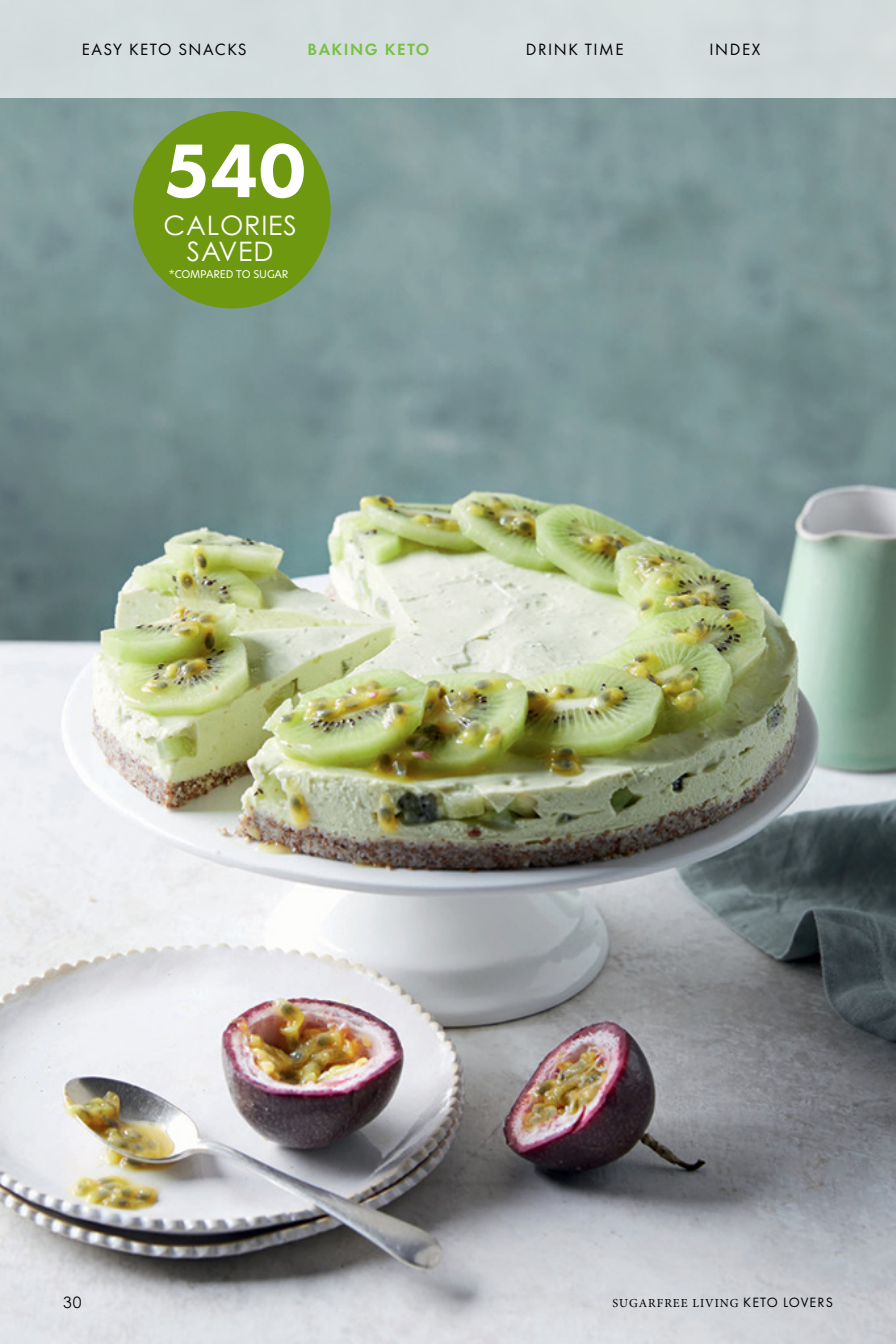
<style>
.page{position:relative;width:896px;height:1344px;background:#fff}
.page>*{position:absolute;margin:0;border:0;box-sizing:border-box;transform-origin:0 0}
.t1{font:800 78.75px "Futura PT";color:#fff}
.t2{font:26.78px "Century Gothic Pro";letter-spacing:.03em;color:#fff}
.t3{font:16.97px "Futura PT";letter-spacing:.09em;color:#000}
.t4{font:600 16.97px "Futura PT";letter-spacing:.09em;color:#79c044}
.t5{font:15.75px "Century Gothic";color:#000}
.t6{font:12.25px "Minion Pro";letter-spacing:.08em;color:#000}
.t7{font:10.5px "Hero New";letter-spacing:-.01em;color:#fff}
.s1{font-family:"Futura PT";font-size:14px}
</style>
<div class="page">
<img style="left:0;top:98px;width:896px;height:1246px">
<div style="left:0;top:0;width:896px;height:98px;background:#d4dcdd"></div>
<div style="left:133px;top:111px;width:198px;height:197px;background:#6e980f;border-radius:50%"></div>
<p class="t3" style="left:82px;top:39px;width:166px">EASY KETO SNACKS</p>
<p class="t4" style="left:308px;top:39px;width:123px">BAKING KETO</p>
<p class="t3" style="left:526px;top:39px;width:99px">DRINK TIME</p>
<p class="t3" style="left:710px;top:39px;width:52px">INDEX</p>
<p class="t1" style="left:163px;top:122px;width:144px">540</p>
<p class="t2" style="left:164px;top:209px;width:135px">CALORIES</p>
<p class="t2" style="left:187px;top:235px;width:88px">SAVED</p>
<p class="t7" style="left:169px;top:267px;width:121px">*COMPARED TO SUGAR</p>
<p class="t5" style="left:63px;top:1293px;width:20px">30</p>
<p class="t6" style="left:613px;top:1295px;width:222px">SUGARFREE LIVING <span class="s1">KETO LOVERS</span></p>
</div>
